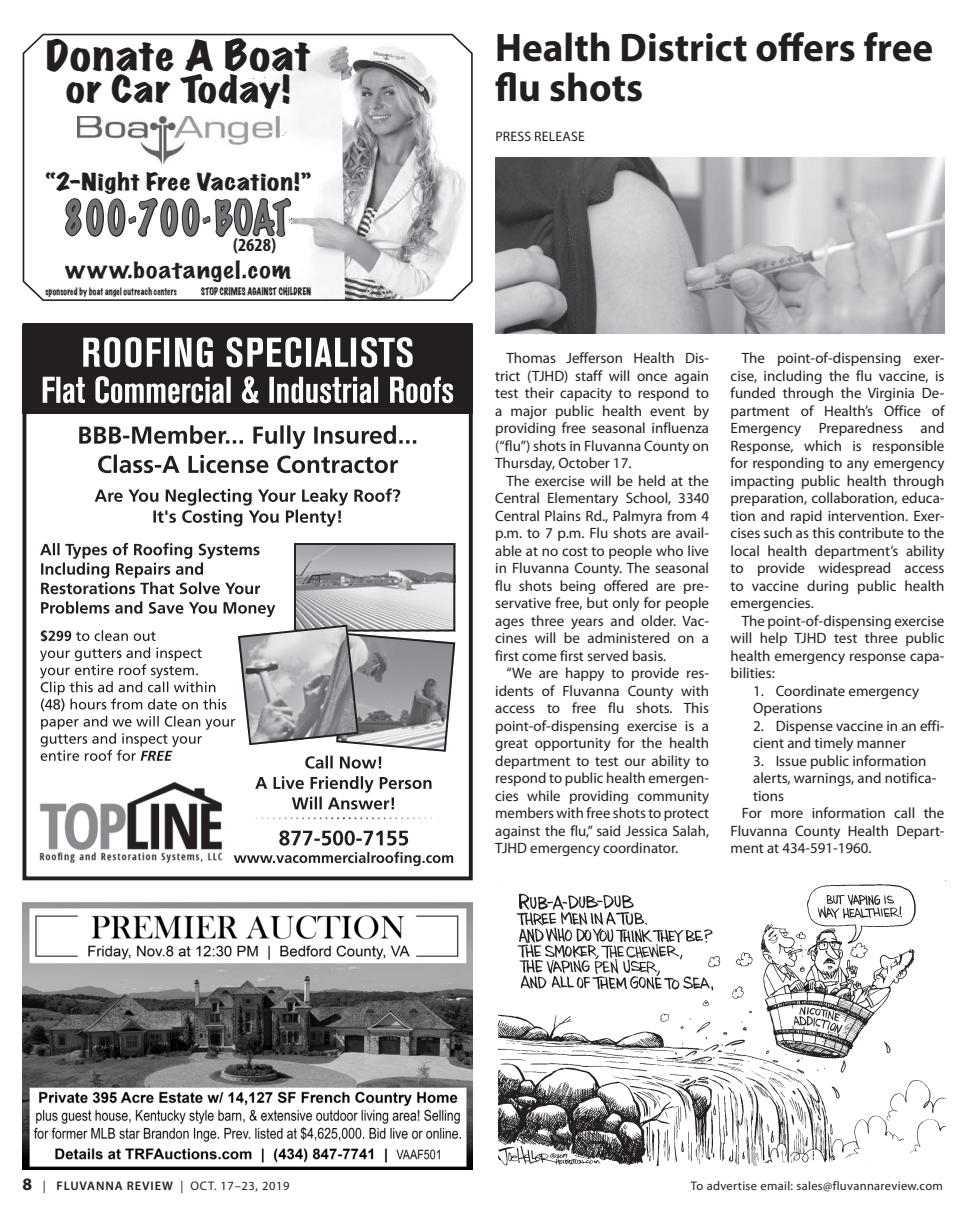
<style>
.page{position:relative;width:968px;height:1215px;background:#fff}
.page>*{position:absolute;margin:0;border:0;box-sizing:border-box;transform-origin:0 0}
.t1{font:100 42.62px "Marker Felt";letter-spacing:.04em;color:#727376;scale:.82 1}
.t2{font:700 40px/40px "Myriad Pro";color:#231f20}
.t3{font:expanded 37.62px "Marker Felt";letter-spacing:.035em;color:#231f20;scale:1.14 1}
.t4{font:expanded 33.62px "Marker Felt";letter-spacing:.035em;color:#231f20;scale:1.15 1}
.t5{font:100 21.75px "Marker Felt";letter-spacing:.05em;color:#231f20;scale:1.25 1}
.t6{font:expanded 21.5px "Marker Felt";letter-spacing:.03em;color:#231f20;scale:1.16 1}
.t7{font:expanded 15.88px "Marker Felt";color:#231f20;scale:.78 1}
.Body_Copy{font:15px/17.5px "Myriad Pro";color:#231f20;text-align:justify}
.Author{font:13.75px "Myriad Pro";letter-spacing:.015em;color:#231f20}
.t8{font:12.5px "Myriad Pro";letter-spacing:.025em;color:#231f20}
.t9{font:12.5px "Myriad Pro";letter-spacing:.05em;color:#231f20}
.t10{font:expanded 9.5px "Marker Felt";letter-spacing:.035em;color:#231f20;scale:.78 1}
.t11{font:expanded 9.25px "Marker Felt";letter-spacing:.04em;color:#231f20;scale:.78 1}
.s1{font-weight:700;font-size:17.5px}
.s2{font-weight:600}
</style>
<div class="page">
<svg style="left:23px;top:34px;width:449px;height:267px"></svg>
<img style="left:77px;top:116px;width:202px;height:47px">
<svg style="left:64px;top:196px;width:229px;height:43px"></svg>
<div style="left:224px;top:237px;width:56px;height:19px;background:#fff"></div>
<svg style="left:22px;top:323px;width:450px;height:557px"></svg>
<div style="left:23px;top:325px;width:449px;height:89px;background:#231f20"></div>
<svg style="left:43px;top:376px;width:410px;height:27px"></svg>
<svg style="left:83px;top:337px;width:329px;height:30px"></svg>
<img style="left:244px;top:817px;width:200px;height:2px">
<img style="left:22px;top:903px;width:450px;height:267px">
<img style="left:498px;top:880px;width:447px;height:286px">
<img style="left:495px;top:157px;width:449px;height:177px">
<p class="t3" style="left:46px;top:26px;width:234px">Donate A Boat</p>
<p class="t4" style="left:66px;top:63px;width:196px">or Car Today!</p>
<p class="t6" style="left:46px;top:165px;width:230px">“2-Night Free Vacation!”</p>
<p class="t1" style="left:64px;top:184px;width:277px">800-700- BOAT</p>
<p class="t7" style="left:233px;top:232px;width:52px">(2628)</p>
<p class="t5" style="left:66px;top:252px;width:182px">www.boatangel.com</p>
<p class="t11" style="left:46px;top:285px;width:169px">sponsored by boat angel outreach centers</p>
<p class="t10" style="left:201px;top:284px;width:142px">STOP CRIMES AGAINST CHILDREN</p>
<p class="t2" style="left:495px;top:26px;width:439px">Health District offers free flu shots</p>
<p class="Author" style="left:495px;top:127px;width:91px">PRESS RELEASE</p>
<p class="Body_Copy" style="left:495px;top:349px;width:215px;text-indent:11px">Thomas Jefferson Health Dis&shy;trict (TJHD) staff will once again test their capacity to respond to a major public health event by providing free seasonal influenza (“flu”) shots in Fluvanna County on Thursday, October 17.</p>
<p class="Body_Copy" style="left:495px;top:472px;width:215px;text-indent:11px">The exercise will be held at the Central Elementary School, 3340<br>Central Plains Rd., Palmyra from 4 p.m. to 7 p.m. Flu shots are avail&shy;able at no cost to people who live in Fluvanna County. The seasonal flu shots being offered are pre&shy;servative free, but only for people ages three years and older. Vac&shy;cines will be administered on a first come first served basis.</p>
<p class="Body_Copy" style="left:495px;top:664px;width:215px;text-indent:11px">“We are happy to provide res&shy;idents of Fluvanna County with access to free flu shots. This point-of-dispensing exercise is a great opportunity for the health department to test our ability to respond to public health emergen&shy;cies while providing community members with free shots to protect against the flu,” said Jessica Salah, TJHD emergency coordinator.</p>
<p class="Body_Copy" style="left:730px;top:349px;width:215px;text-indent:11px">The point-of-dispensing exer&shy;cise, including the flu vaccine, is funded through the Virginia De&shy;partment of Health’s Office of Emergency Preparedness and Response, which is responsible for responding to any emergency impacting public health through preparation, collaboration, educa&shy;tion and rapid intervention. Exer&shy;cises such as this contribute to the local health department’s ability to provide widespread access to vaccine during public health emergencies.</p>
<p class="Body_Copy" style="left:730px;top:612px;width:215px;text-indent:11px">The point-of-dispensing exercise will help TJHD test three public health emergency response capa&shy;bilities:</p>
<p class="Body_Copy" style="left:753px;top:682px;width:167px">1. Coordinate emergency<br>Operations</p>
<p class="Body_Copy" style="left:753px;top:717px;width:193px">2. Dispense vaccine in an effi&shy;cient and timely manner</p>
<p class="Body_Copy" style="left:753px;top:752px;width:185px;text-align:left">3. Issue public information alerts, warnings, and notifica&shy;tions</p>
<p class="Body_Copy" style="left:730px;top:804px;width:215px;text-indent:11px">For more information call the Fluvanna County Health Depart&shy;ment at 434-591-1960.</p>
<p class="t9" style="left:22px;top:1178px;width:269px"><span class="s1">8</span> | <span class="s2">FLUVANNA REVIEW</span> | OCT. 17–23, 2019</p>
<p class="t8" style="left:691px;top:1178px;width:253px">To advertise email: sales@fluvannareview.com</p>
</div>
